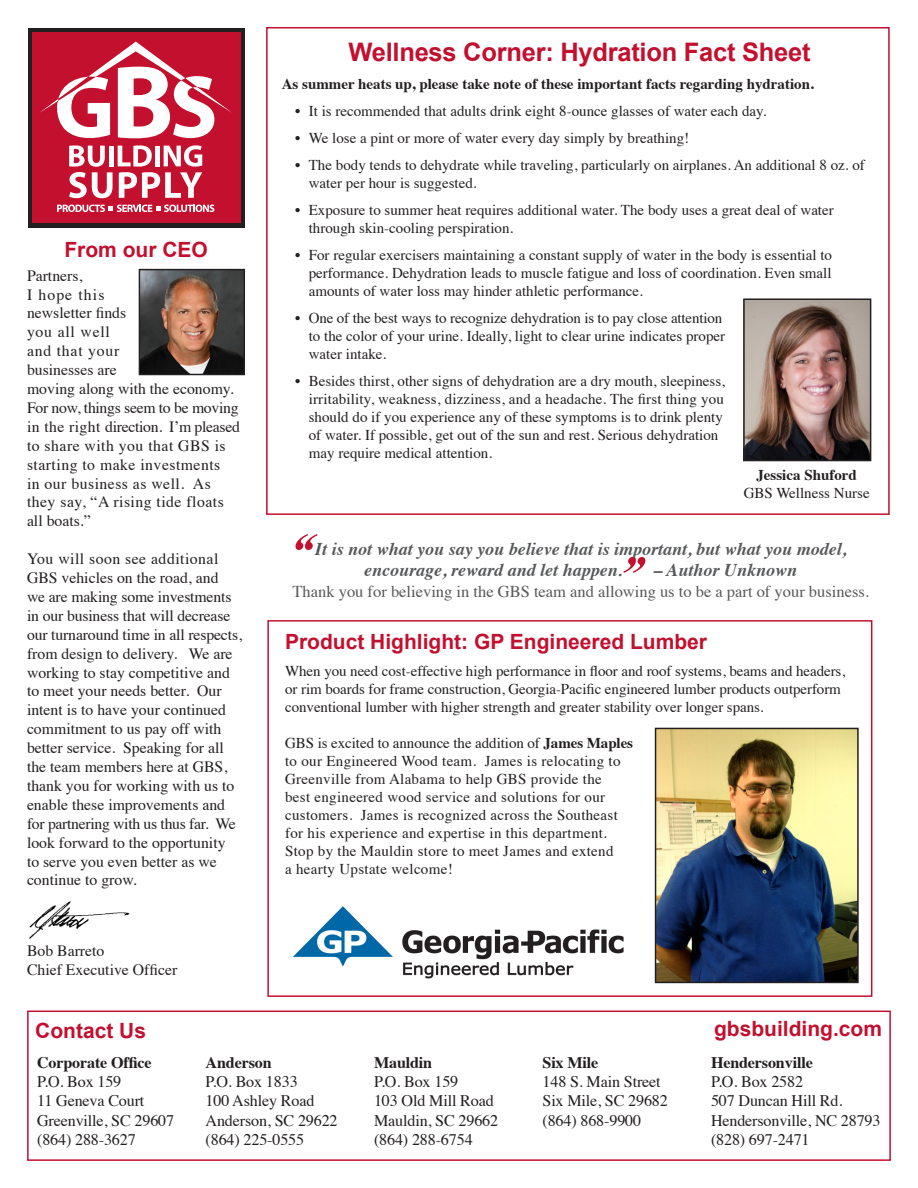
<style>
.page{position:relative;width:918px;height:1188px;background:#fff}
.page>*{position:absolute;margin:0;border:0;box-sizing:border-box;transform-origin:0 0}
.t1{font:italic 700 50.1px "Times";color:#c3102f}
.t2{font:700 25.5px "Arial";letter-spacing:-.01em;color:#c3102f}
.t3{font:700 21px "Arial";color:#c3102f}
.t4{font:italic 700 18px "Times";color:#57585a}
.t5{font:16.5px "Times";color:#57585a}
.t6{font:16.2px "Times";letter-spacing:-.01em;color:#231f20}
.t7{font:700 16.2px "Times";letter-spacing:-.01em;color:#231f20}
.t8{font:15.75px/18.9px "Times";color:#231f20}
.t9{font:15.75px/18.9px "Times";letter-spacing:.03em;color:#231f20}
.t10{font:15.75px "Times";letter-spacing:-.02em;color:#231f20}
.t11{font:15px/18px "Times";color:#231f20}
.t12{font:15px/18px "Times";letter-spacing:.02em;color:#231f20}
.t13{font:700 15px "Times";color:#231f20}
.s1{font-weight:700}
</style>
<div class="page">
<img style="left:29px;top:901px;width:101px;height:38px">
<div style="left:27px;top:1011px;width:864px;height:150px;border:2px solid #c3102f"></div>
<div style="left:28px;top:28px;width:217px;height:200px;background:#231f20"></div>
<div style="left:32px;top:32px;width:208px;height:191px;background:#c3102f"></div>
<svg style="left:69px;top:145px;width:133px;height:53px"></svg>
<svg style="left:57px;top:205px;width:157px;height:7px"></svg>
<svg style="left:40px;top:42px;width:192px;height:96px"></svg>
<img style="left:142px;top:272px;width:100px;height:100px">
<div style="left:139px;top:269px;width:106px;height:106px;border:2px solid #231f20"></div>
<div style="left:267px;top:620px;width:605px;height:377px;border:2px solid #c3102f"></div>
<img style="left:658px;top:731px;width:198px;height:249px">
<div style="left:655px;top:728px;width:204px;height:255px;border:2px solid #231f20"></div>
<img style="left:293px;top:906px;width:331px;height:73px">
<div style="left:266px;top:27px;width:624px;height:488px;border:2px solid #c3102f"></div>
<img style="left:746px;top:301px;width:122px;height:157px">
<div style="left:743px;top:298px;width:128px;height:163px;border:2px solid #231f20"></div>
<p class="t3" style="left:64px;top:236px;width:145px">From our CEO</p>
<p class="t8" style="left:27px;top:265px;width:57px">Partners,</p>
<p class="t8" style="left:27px;top:283px;width:213px">I hope this<br>newsletter finds<br>you all well<br>and that your<br>businesses are<br>moving along with the economy.<br>For now, things seem to be moving</p>
<p class="t10" style="left:27px;top:412px;width:214px">in the right direction. I’m pleased</p>
<p class="t9" style="left:27px;top:435px;width:200px">to share with you that GBS is starting to make investments</p>
<p class="t9" style="left:27px;top:472px;width:185px">in our business as well. As</p>
<p class="t9" style="left:27px;top:491px;width:198px">they say, “A rising tide floats</p>
<p class="t8" style="left:27px;top:510px;width:65px">all boats.”</p>
<p class="t8" style="left:27px;top:548px;width:193px">You will soon see additional<br>GBS vehicles on the road, and</p>
<p class="t8" style="left:27px;top:586px;width:206px">we are making some investments</p>
<p class="t8" style="left:27px;top:605px;width:205px">in our business that will decrease</p>
<p class="t8" style="left:27px;top:624px;width:216px">our turnaround time in all respects,</p>
<p class="t8" style="left:27px;top:643px;width:210px">from design to delivery. We are working to stay competitive and to meet your needs better. Our intent is to have your continued commitment to us pay off with better service. Speaking for all the team members here at GBS, thank you for working with us to enable these improvements and for partnering with us thus far. We</p>
<p class="t8" style="left:27px;top:832px;width:200px">look forward to the opportunity to serve you even better as we continue to grow.</p>
<p class="t8" style="left:27px;top:940px;width:152px">Bob Barreto<br>Chief Executive Officer</p>
<p class="t3" style="left:35px;top:1017px;width:112px">Contact Us</p>
<p class="t2" style="left:348px;top:36px;width:464px">Wellness Corner: Hydration Fact Sheet</p>
<p class="t13" style="left:282px;top:70px;width:533px">As summer heats up, please take note of these important facts regarding hydration.</p>
<p class="t11" style="left:295px;top:101px;width:473px">• It is recommended that adults drink eight 8-ounce glasses of water each day.</p>
<p class="t11" style="left:295px;top:128px;width:395px">• We lose a pint or more of water every day simply by breathing!</p>
<p class="t11" style="left:309px;top:155px;width:558px;text-indent:-14px">• The body tends to dehydrate while traveling, particularly on airplanes. An additional 8 oz. of water per hour is suggested.</p>
<p class="t11" style="left:309px;top:200px;width:527px;text-indent:-14px">• Exposure to summer heat requires additional water. The body uses a great deal of water through skin-cooling perspiration.</p>
<p class="t11" style="left:295px;top:245px;width:538px">• For regular exercisers maintaining a constant supply of water in the body is essential to</p>
<p class="t11" style="left:309px;top:263px;width:524px">performance. Dehydration leads to muscle fatigue and loss of coordination. Even small</p>
<p class="t11" style="left:309px;top:281px;width:336px">amounts of water loss may hinder athletic performance.</p>
<p class="t11" style="left:309px;top:308px;width:418px;text-indent:-14px">• One of the best ways to recognize dehydration is to pay close attention to the color of your urine. Ideally, light to clear urine indicates proper water intake.</p>
<p class="t11" style="left:295px;top:371px;width:431px">• Besides thirst, other signs of dehydration are a dry mouth, sleepiness,</p>
<p class="t11" style="left:309px;top:389px;width:417px">irritability, weakness, dizziness, and a headache. The first thing you</p>
<p class="t11" style="left:309px;top:407px;width:416px">should do if you experience any of these symptoms is to drink plenty of water. If possible, get out of the sun and rest. Serious dehydration</p>
<p class="t11" style="left:309px;top:443px;width:185px">may require medical attention.</p>
<p class="t13" style="left:756px;top:461px;width:102px">Jessica Shuford</p>
<p class="t11" style="left:744px;top:483px;width:128px">GBS Wellness Nurse</p>
<p class="t1" style="left:290px;top:505px;width:28px">‘‘</p>
<p class="t4" style="left:315px;top:532px;width:533px">It is not what you say you believe that is important, but what you model,</p>
<p class="t4" style="left:364px;top:553px;width:260px">encourage, reward and let happen.</p>
<p class="t4" style="left:654px;top:553px;width:145px">– Author Unknown</p>
<p class="t5" style="left:293px;top:576px;width:578px">Thank you for believing in the GBS team and allowing us to be a part of your business.</p>
<p class="t1" style="left:650px;top:602px;width:28px;rotate:-180deg">‘‘</p>
<p class="t3" style="left:285px;top:627px;width:423px">Product Highlight: GP Engineered Lumber</p>
<p class="t11" style="left:285px;top:661px;width:561px">When you need cost-effective high performance in floor and roof systems, beams and headers, or rim boards for frame construction, Georgia-Pacific engineered lumber products outperform conventional lumber with higher strength and greater stability over longer spans.</p>
<p class="t12" style="left:285px;top:733px;width:349px">GBS is excited to announce the addition of <span class="s1">James Maples </span>to our Engineered Wood team. James is relocating to<br>Greenville from Alabama to help GBS provide the</p>
<p class="t12" style="left:285px;top:787px;width:322px">best engineered wood service and solutions for our</p>
<p class="t12" style="left:285px;top:805px;width:334px">customers. James is recognized across the Southeast</p>
<p class="t12" style="left:285px;top:823px;width:323px">for his experience and expertise in this department.</p>
<p class="t12" style="left:285px;top:841px;width:330px">Stop by the Mauldin store to meet James and extend</p>
<p class="t12" style="left:285px;top:859px;width:169px">a hearty Upstate welcome!</p>
<p class="t3" style="left:714px;top:1015px;width:170px">gbsbuilding.com</p>
<p class="t7" style="left:37px;top:1047px;width:116px">Corporate Office</p>
<p class="t6" style="left:37px;top:1066px;width:86px">P.O. Box 159</p>
<p class="t6" style="left:37px;top:1086px;width:109px">11 Geneva Court</p>
<p class="t6" style="left:37px;top:1105px;width:139px">Greenville, SC 29607</p>
<p class="t6" style="left:37px;top:1124px;width:100px">(864) 288-3627</p>
<p class="t7" style="left:206px;top:1047px;width:68px">Anderson</p>
<p class="t6" style="left:206px;top:1066px;width:94px">P.O. Box 1833</p>
<p class="t6" style="left:206px;top:1086px;width:110px">100 Ashley Road</p>
<p class="t6" style="left:206px;top:1105px;width:134px">Anderson, SC 29622</p>
<p class="t6" style="left:206px;top:1124px;width:100px">(864) 225-0555</p>
<p class="t7" style="left:374px;top:1047px;width:60px">Mauldin</p>
<p class="t6" style="left:374px;top:1066px;width:86px">P.O. Box 159</p>
<p class="t6" style="left:374px;top:1086px;width:121px">103 Old Mill Road</p>
<p class="t6" style="left:374px;top:1105px;width:126px">Mauldin, SC 29662</p>
<p class="t6" style="left:374px;top:1124px;width:100px">(864) 288-6754</p>
<p class="t7" style="left:543px;top:1047px;width:57px">Six Mile</p>
<p class="t6" style="left:543px;top:1066px;width:120px">148 S. Main Street</p>
<p class="t6" style="left:543px;top:1086px;width:127px">Six Mile, SC 29682</p>
<p class="t6" style="left:543px;top:1105px;width:100px">(864) 868-9900</p>
<p class="t7" style="left:711px;top:1047px;width:103px">Hendersonville</p>
<p class="t6" style="left:711px;top:1066px;width:94px">P.O. Box 2582</p>
<p class="t6" style="left:711px;top:1086px;width:133px">507 Duncan Hill Rd.</p>
<p class="t6" style="left:711px;top:1105px;width:171px">Hendersonville, NC 28793</p>
<p class="t6" style="left:711px;top:1124px;width:100px">(828) 697-2471</p>
</div>
